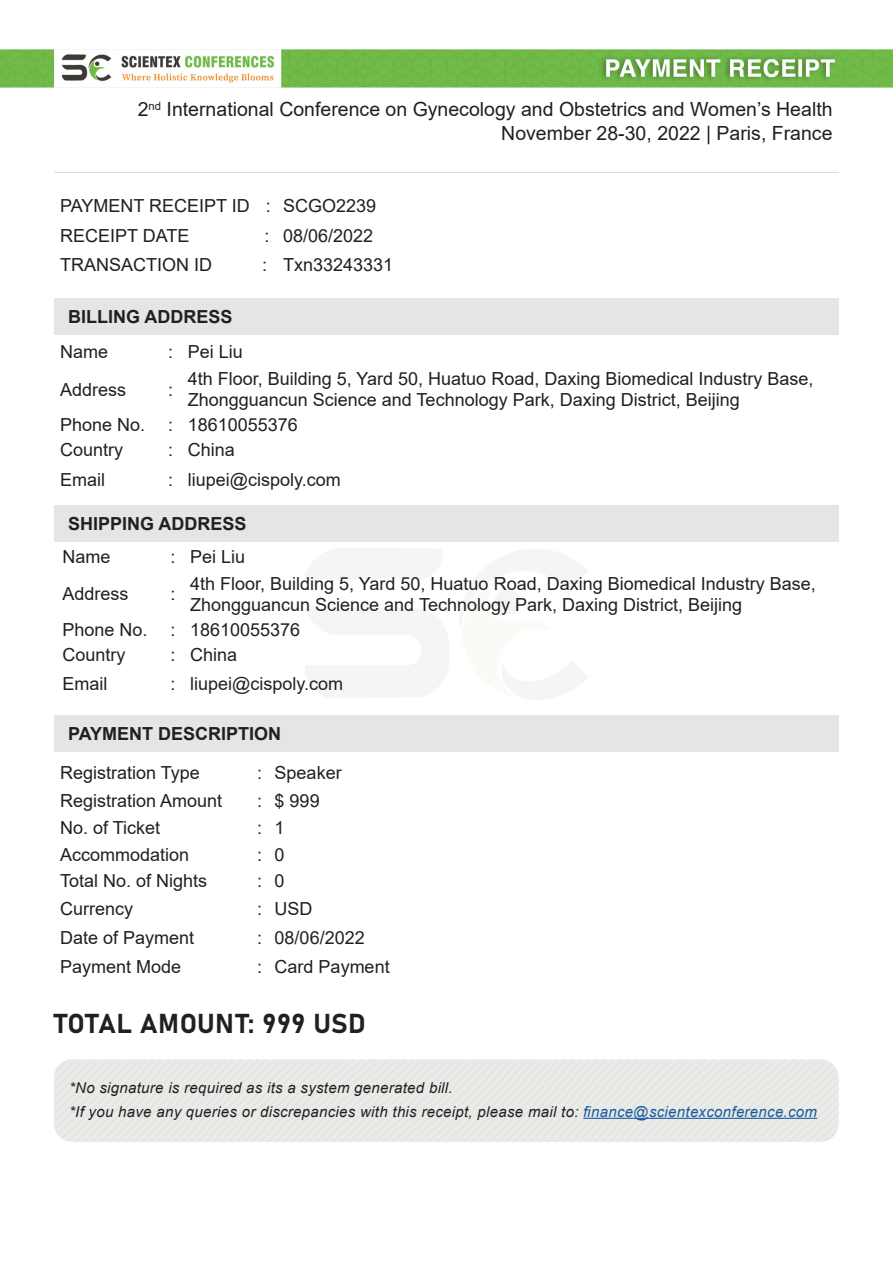
<style>
.page{position:relative;width:893px;height:1263px;background:#fff}
.page>*{position:absolute;margin:0;border:0;box-sizing:border-box;transform-origin:0 0}
.t1{font:27px "Bahnschrift";letter-spacing:.02em;color:#231f20}
.t2{font:19.5px "Arial";color:#231f20}
.t3{font:18px/21px "Arial";color:#231f20}
.t4{font:700 18px "Arial";color:#231f20}
.t5{font:italic 15px "Arial";letter-spacing:.02em;color:#231f20}
.s1{color:#175d9e}
</style>
<div class="page">
<img style="left:0;top:49px;width:893px;height:1093px">
<div style="left:54px;top:298px;width:785px;height:37px;background:#e5e5e5"></div>
<div style="left:54px;top:505px;width:785px;height:36px;background:#e5e5e5"></div>
<div style="left:54px;top:715px;width:785px;height:37px;background:#e5e5e5"></div>
<hr style="left:583px;top:1118px;width:234px;height:1px;background:#175d9e">
<p class="t2" style="left:138px;top:96px;width:696px">2<sup>nd</sup> International Conference on Gynecology and Obstetrics and Women’s Health</p>
<p class="t2" style="left:501px;top:120px;width:333px">November 28-30, 2022 | Paris, France</p>
<p class="t3" style="left:60px;top:195px;width:212px">PAYMENT RECEIPT ID :</p>
<p class="t3" style="left:283px;top:195px;width:95px">SCGO2239</p>
<p class="t3" style="left:60px;top:225px;width:131px">RECEIPT DATE</p>
<p class="t3" style="left:264px;top:225px;width:7px">:</p>
<p class="t3" style="left:283px;top:225px;width:92px">08/06/2022</p>
<p class="t3" style="left:60px;top:254px;width:154px">TRANSACTION ID</p>
<p class="t3" style="left:262px;top:254px;width:7px">:</p>
<p class="t3" style="left:283px;top:254px;width:112px">Txn33243331</p>
<p class="t4" style="left:68px;top:304px;width:166px">BILLING ADDRESS</p>
<p class="t3" style="left:60px;top:341px;width:50px">Name</p>
<p class="t3" style="left:168px;top:341px;width:7px">:</p>
<p class="t3" style="left:188px;top:341px;width:57px">Pei Liu</p>
<p class="t3" style="left:60px;top:379px;width:68px">Address</p>
<p class="t3" style="left:168px;top:379px;width:7px">:</p>
<p class="t3" style="left:188px;top:368px;width:627px">4th Floor, Building 5, Yard 50, Huatuo Road, Daxing Biomedical Industry Base,<br>Zhongguancun Science and Technology Park, Daxing District, Beijing</p>
<p class="t3" style="left:60px;top:414px;width:87px">Phone No.</p>
<p class="t3" style="left:168px;top:414px;width:7px">:</p>
<p class="t3" style="left:188px;top:414px;width:112px">18610055376</p>
<p class="t3" style="left:60px;top:439px;width:65px">Country</p>
<p class="t3" style="left:168px;top:439px;width:7px">:</p>
<p class="t3" style="left:188px;top:439px;width:49px">China</p>
<p class="t3" style="left:60px;top:469px;width:46px">Email</p>
<p class="t3" style="left:168px;top:469px;width:7px">:</p>
<p class="t3" style="left:188px;top:469px;width:154px">liupei@cispoly.com</p>
<p class="t4" style="left:68px;top:511px;width:180px">SHIPPING ADDRESS</p>
<p class="t3" style="left:62px;top:546px;width:50px">Name</p>
<p class="t3" style="left:170px;top:546px;width:7px">:</p>
<p class="t3" style="left:190px;top:546px;width:57px">Pei Liu</p>
<p class="t3" style="left:62px;top:583px;width:68px">Address</p>
<p class="t3" style="left:170px;top:583px;width:7px">:</p>
<p class="t3" style="left:190px;top:573px;width:627px">4th Floor, Building 5, Yard 50, Huatuo Road, Daxing Biomedical Industry Base,<br>Zhongguancun Science and Technology Park, Daxing District, Beijing</p>
<p class="t3" style="left:62px;top:619px;width:87px">Phone No.</p>
<p class="t3" style="left:170px;top:619px;width:7px">:</p>
<p class="t3" style="left:190px;top:619px;width:112px">18610055376</p>
<p class="t3" style="left:62px;top:644px;width:65px">Country</p>
<p class="t3" style="left:170px;top:644px;width:7px">:</p>
<p class="t3" style="left:190px;top:644px;width:49px">China</p>
<p class="t3" style="left:62px;top:673px;width:46px">Email</p>
<p class="t3" style="left:170px;top:673px;width:7px">:</p>
<p class="t3" style="left:190px;top:673px;width:154px">liupei@cispoly.com</p>
<p class="t4" style="left:68px;top:721px;width:215px">PAYMENT DESCRIPTION</p>
<p class="t3" style="left:60px;top:762px;width:141px">Registration Type</p>
<p class="t3" style="left:257px;top:762px;width:7px">:</p>
<p class="t3" style="left:275px;top:762px;width:69px">Speaker</p>
<p class="t3" style="left:60px;top:790px;width:164px">Registration Amount</p>
<p class="t3" style="left:257px;top:790px;width:7px">:</p>
<p class="t3" style="left:275px;top:790px;width:47px">$ 999</p>
<p class="t3" style="left:60px;top:817px;width:102px">No. of Ticket</p>
<p class="t3" style="left:257px;top:817px;width:7px">:</p>
<p class="t3" style="left:275px;top:817px;width:12px">1</p>
<p class="t3" style="left:60px;top:844px;width:131px">Accommodation</p>
<p class="t3" style="left:257px;top:844px;width:7px">:</p>
<p class="t3" style="left:275px;top:844px;width:12px">0</p>
<p class="t3" style="left:60px;top:870px;width:149px">Total No. of Nights</p>
<p class="t3" style="left:257px;top:870px;width:7px">:</p>
<p class="t3" style="left:275px;top:870px;width:12px">0</p>
<p class="t3" style="left:60px;top:898px;width:75px">Currency</p>
<p class="t3" style="left:257px;top:898px;width:7px">:</p>
<p class="t3" style="left:275px;top:898px;width:39px">USD</p>
<p class="t3" style="left:60px;top:927px;width:136px">Date of Payment</p>
<p class="t3" style="left:257px;top:927px;width:7px">:</p>
<p class="t3" style="left:275px;top:927px;width:92px">08/06/2022</p>
<p class="t3" style="left:60px;top:956px;width:123px">Payment Mode</p>
<p class="t3" style="left:257px;top:956px;width:7px">:</p>
<p class="t3" style="left:275px;top:956px;width:117px">Card Payment</p>
<p class="t1" style="left:54px;top:1003px;width:313px">TOTAL AMOUNT: 999 USD</p>
<p class="t5" style="left:69px;top:1078px;width:385px">*No signature is required as its a system generated bill.</p>
<p class="t5" style="left:69px;top:1102px;width:749px">*If you have any queries or discrepancies with this receipt, please mail to: <span class="s1">finance@scientexconference.com</span></p>
</div>
